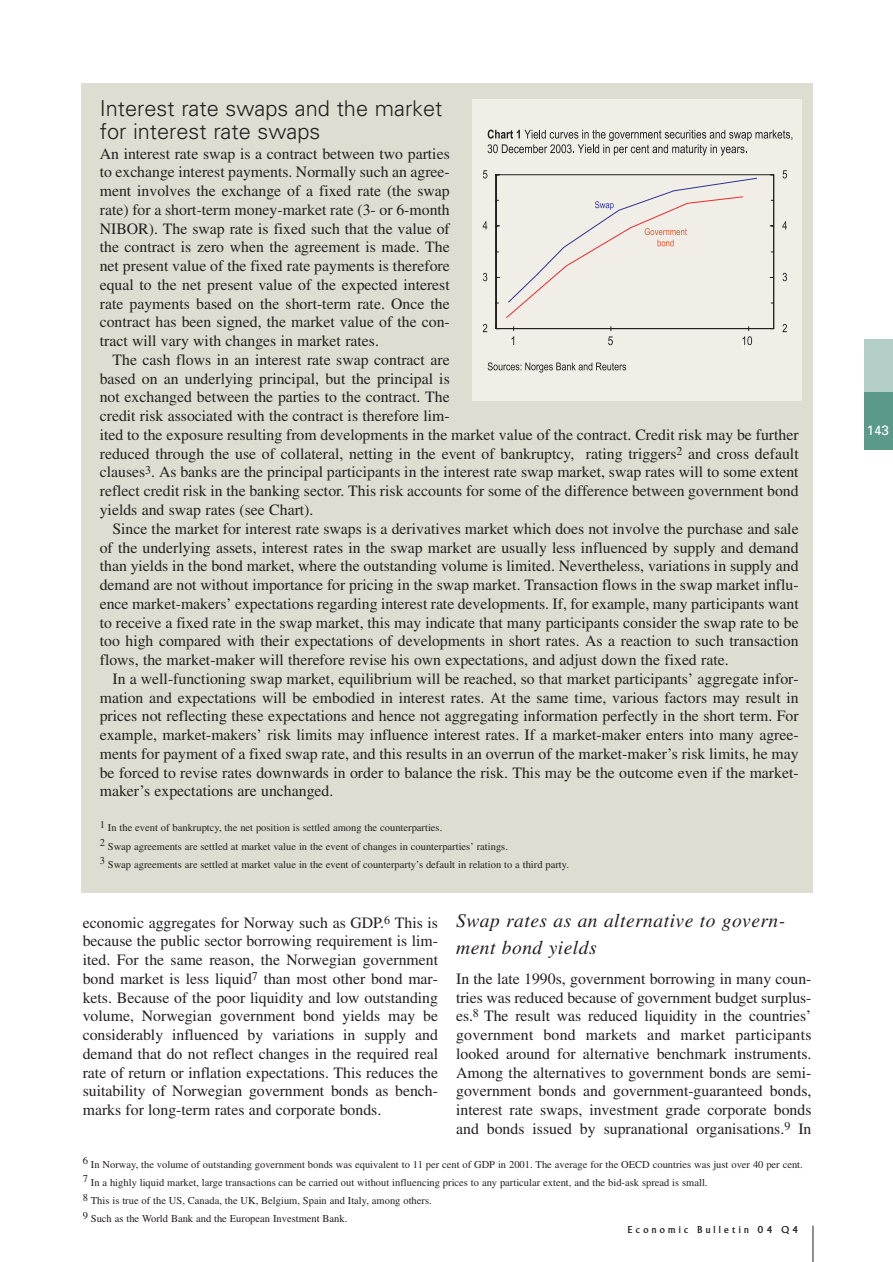
<style>
.page{position:relative;width:893px;height:1262px;background:#fff}
.page>*{position:absolute;margin:0;border:0;box-sizing:border-box;transform-origin:0 0}
.t1{font:300 21.75px/23.2px "Univers";color:#231f20}
.t2{font:italic 19.5px/27px "Times";letter-spacing:.025em;color:#231f20}
.t3{font:15.75px/18.8px "Times";color:#231f20;text-align:justify}
.t4{font:13.5px "Univers";color:#fff}
.t5{font:10.5px/18.1px "Times";color:#231f20}
.t6{font:10.5px "Albertus";letter-spacing:.31em;color:#231f20}
</style>
<div class="page">
<div style="left:864px;top:339px;width:28px;height:110px;background:#b4cfc8"></div>
<div style="left:864px;top:392px;width:28px;height:57px;background:#5b998b"></div>
<hr style="left:812px;top:1225px;width:1px;height:36px;background:#231f20">
<div style="left:81px;top:84px;width:732px;height:809px;background:#dfddd1"></div>
<div style="left:472px;top:99px;width:329px;height:301px;background:#f1ede7"></div>
<svg style="left:487px;top:130px;width:305px;height:26px"></svg>
<svg style="left:483px;top:324px;width:4px;height:8px"></svg>
<svg style="left:483px;top:273px;width:4px;height:8px"></svg>
<svg style="left:482px;top:221px;width:5px;height:8px"></svg>
<svg style="left:483px;top:170px;width:4px;height:8px"></svg>
<svg style="left:782px;top:324px;width:5px;height:8px"></svg>
<svg style="left:782px;top:273px;width:5px;height:8px"></svg>
<svg style="left:782px;top:221px;width:5px;height:8px"></svg>
<svg style="left:782px;top:170px;width:5px;height:8px"></svg>
<svg style="left:487px;top:362px;width:139px;height:10px"></svg>
<svg style="left:495px;top:174px;width:279px;height:175px"></svg>
<h1 class="t1" style="left:100px;top:99px;width:344px">Interest rate swaps and the market for interest rate swaps</h1>
<p class="t3" style="left:100px;top:145px;width:351px">An interest rate swap is a contract between two parties to exchange interest payments. Normally such an agree&shy;ment involves the exchange of a fixed rate (the swap rate) for a short-term money-market rate (3- or 6-month NIBOR). The swap rate is fixed such that the value of the contract is zero when the agreement is made. The net present value of the fixed rate payments is therefore equal to the net present value of the expected interest rate payments based on the short-term rate. Once the contract has been signed, the market value of the con&shy;tract will vary with changes in market rates.</p>
<p class="t3" style="left:100px;top:352px;width:700px;text-align:left;text-indent:13px">The cash flows in an interest rate swap contract are<br>based on an underlying principal, but the principal is<br>not exchanged between the parties to the contract. The<br>credit risk associated with the contract is therefore lim-<br>ited to the exposure resulting from developments in the market value of the contract. Credit risk may be further reduced through the use of collateral, netting in the event of bankruptcy, rating triggers<sup>2</sup> and cross default clauses<sup>3</sup>. As banks are the principal participants in the interest rate swap market, swap rates will to some extent reflect credit risk in the banking sector. This risk accounts for some of the difference between government bond yields and swap rates (see Chart).</p>
<p class="t3" style="left:100px;top:520px;width:700px;text-indent:13px">Since the market for interest rate swaps is a derivatives market which does not involve the purchase and sale of the underlying assets, interest rates in the swap market are usually less influenced by supply and demand than yields in the bond market, where the outstanding volume is limited. Nevertheless, variations in supply and demand are not without importance for pricing in the swap market. Transaction flows in the swap market influ&shy;ence market-makers’ expectations regarding interest rate developments. If, for example, many participants want to receive a fixed rate in the swap market, this may indicate that many participants consider the swap rate to be too high compared with their expectations of developments in short rates. As a reaction to such transaction flows, the market-maker will therefore revise his own expectations, and adjust down the fixed rate.</p>
<p class="t3" style="left:100px;top:670px;width:700px;text-indent:13px">In a well-functioning swap market, equilibrium will be reached, so that market participants’ aggregate infor&shy;mation and expectations will be embodied in interest rates. At the same time, various factors may result in prices not reflecting these expectations and hence not aggregating information perfectly in the short term. For example, market-makers’ risk limits may influence interest rates. If a market-maker enters into many agree&shy;ments for payment of a fixed swap rate, and this results in an overrun of the market-maker’s risk limits, he may be forced to revise rates downwards in order to balance the risk. This may be the outcome even if the market&shy;maker’s expectations are unchanged.</p>
<p class="t5" style="left:100px;top:819px;width:470px">1 In the event of bankruptcy, the net position is settled among the counterparties.<br>2 Swap agreements are settled at market value in the event of changes in counterparties’ ratings.<br>3 Swap agreements are settled at market value in the event of counterparty’s default in relation to a third party.</p>
<p class="t3" style="left:83px;top:914px;width:357px">economic aggregates for Norway such as GDP.<sup>6</sup> This is because the public sector borrowing requirement is lim&shy;ited. For the same reason, the Norwegian government bond market is less liquid<sup>7</sup> than most other bond mar&shy;kets. Because of the poor liquidity and low outstanding volume, Norwegian government bond yields may be considerably influenced by variations in supply and demand that do not reflect changes in the required real rate of return or inflation expectations. This reduces the suitability of Norwegian government bonds as bench&shy;marks for long-term rates and corporate bonds.</p>
<p class="t2" style="left:456px;top:909px;width:331px">Swap rates as an alternative to govern&shy;ment bond yields</p>
<p class="t3" style="left:456px;top:970px;width:357px">In the late 1990s, government borrowing in many coun&shy;tries was reduced because of government budget surplus&shy;es.<sup>8</sup> The result was reduced liquidity in the countries’ government bond markets and market participants looked around for alternative benchmark instruments.<br>Among the alternatives to government bonds are semi&shy;government bonds and government-guaranteed bonds, interest rate swaps, investment grade corporate bonds and bonds issued by supranational organisations.<sup>9</sup> In</p>
<p class="t5" style="left:83px;top:1156px;width:721px">6 In Norway, the volume of outstanding government bonds was equivalent to 11 per cent of GDP in 2001. The average for the OECD countries was just over 40 per cent.<br>7 In a highly liquid market, large transactions can be carried out without influencing prices to any particular extent, and the bid-ask spread is small.<br>8 This is true of the US, Canada, the UK, Belgium, Spain and Italy, among others.<br>9 Such as the World Bank and the European Investment Bank.</p>
<p class="t6" style="left:627px;top:1225px;width:172px">Economic Bulletin 04 Q4</p>
<p class="t4" style="left:866px;top:425px;width:24px">143</p>
</div>
